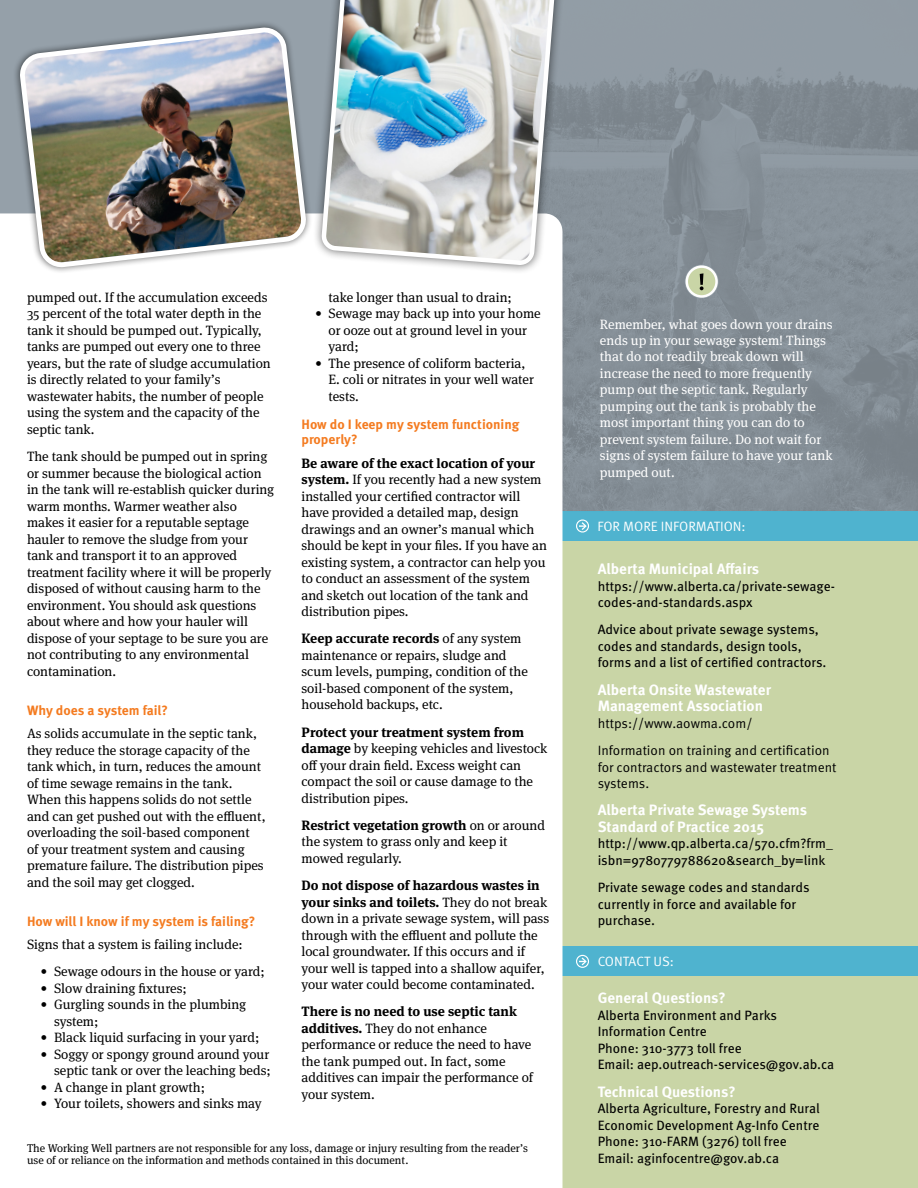
<style>
.page{position:relative;width:918px;height:1188px;background:#fff}
.page>*{position:absolute;margin:0;border:0;box-sizing:border-box;transform-origin:0 0}
.t1{font:700 15px/16.5px "Meta OT";color:#fff}
.t2{font:13.5px/16.5px "Meta Serif OT";color:#000}
.t3{font:13.5px/16.5px "Meta OT";color:#000}
.t4{font:13.5px/16.5px "Meta Serif OT";color:#fff}
.t5{font:13.5px/27.3px "Meta OT";color:#000}
.t6{font:700 13.5px/15px "Meta OT";color:#f47b20}
.t7{font:13.5px "Meta OT";color:#fff}
.t8{font:11.25px/12px "Meta Serif OT";color:#000}
.s1{font-weight:700}
</style>
<div class="page">
<div style="left:562px;top:514px;width:356px;height:674px;background:#c9d5a6"></div>
<div style="left:562px;top:511px;width:356px;height:30px;background:#4fb3cf"></div>
<div style="left:576px;top:519px;width:13px;height:14px;border:1px solid #fff;border-radius:50%"></div>
<svg style="left:579px;top:522px;width:8px;height:8px"></svg>
<div style="left:562px;top:946px;width:356px;height:30px;background:#4fb3cf"></div>
<div style="left:576px;top:955px;width:13px;height:13px;border:1px solid #fff;border-radius:50%"></div>
<svg style="left:579px;top:958px;width:8px;height:7px"></svg>
<div style="left:13px;top:21px;width:300px;height:253px;background:#000;opacity:.6"></div>
<img style="left:21px;top:29px;width:284px;height:237px">
<img style="left:562px;top:0;width:356px;height:511px">
<div style="left:312px;top:0;width:253px;height:274px;background:#000;opacity:.6"></div>
<img style="left:319px;top:0;width:240px;height:268px">
<div style="left:685px;top:265px;width:34px;height:33px;border:4px solid #95a0a9;border-radius:50%"></div>
<svg style="left:687px;top:266px;width:30px;height:31px"></svg>
<div style="left:686px;top:265px;width:32px;height:33px;border:2px solid #fff;border-radius:50%"></div>
<svg style="left:700px;top:273px;width:4px;height:17px"></svg>
<p class="t2" style="left:27px;top:289px;width:245px">pumped out. If the accumulation exceeds 35 percent of the total water depth in the tank it should be pumped out. Typically, tanks are pumped out every one to three years, but the rate of sludge accumulation is directly related to your family’s wastewater habits, the number of people using the system and the capacity of the septic tank.</p>
<p class="t2" style="left:27px;top:448px;width:249px">The tank should be pumped out in spring or summer because the biological action in the tank will re-establish quicker during warm months. Warmer weather also makes it easier for a reputable septage hauler to remove the sludge from your tank and transport it to an approved treatment facility where it will be properly disposed of without causing harm to the environment. You should ask questions about where and how your hauler will dispose of your septage to be sure you are not contributing to any environmental contamination.</p>
<p class="t6" style="left:27px;top:703px;width:142px">Why does a system fail?</p>
<p class="t2" style="left:27px;top:726px;width:240px">As solids accumulate in the septic tank, they reduce the storage capacity of the tank which, in turn, reduces the amount of time sewage remains in the tank.<br>When this happens solids do not settle and can get pushed out with the effluent, overloading the soil-based component<br>of your treatment system and causing premature failure. The distribution pipes and the soil may get clogged.</p>
<p class="t6" style="left:27px;top:914px;width:230px">How will I know if my system is failing?</p>
<p class="t2" style="left:27px;top:937px;width:217px">Signs that a system is failing include:</p>
<p class="t2" style="left:40px;top:964px;width:226px">• Sewage odours in the house or yard;</p>
<p class="t2" style="left:40px;top:980px;width:148px">• Slow draining fixtures;</p>
<p class="t2" style="left:54px;top:997px;width:194px;text-indent:-14px">• Gurgling sounds in the plumbing system;</p>
<p class="t2" style="left:40px;top:1030px;width:220px">• Black liquid surfacing in your yard;</p>
<p class="t2" style="left:40px;top:1046px;width:232px;text-align:right">• Soggy or spongy ground around your septic tank or over the leaching beds;</p>
<p class="t2" style="left:40px;top:1079px;width:166px">• A change in plant growth;</p>
<p class="t2" style="left:40px;top:1096px;width:223px">• Your toilets, showers and sinks may</p>
<p class="t2" style="left:328px;top:289px;width:185px">take longer than usual to drain;</p>
<p class="t2" style="left:328px;top:306px;width:214px;text-indent:-14px">• Sewage may back up into your home or ooze out at ground level in your yard;</p>
<p class="t2" style="left:328px;top:355px;width:207px;text-indent:-14px">• The presence of coliform bacteria,<br>E. coli or nitrates in your well water tests.</p>
<p class="t6" style="left:302px;top:417px;width:219px">How do I keep my system functioning properly?</p>
<p class="t2" style="left:302px;top:455px;width:247px"><span class="s1">Be aware of the exact location of your system.</span> If you recently had a new system installed your certified contractor will have provided a detailed map, design drawings and an owner’s manual which should be kept in your files. If you have an existing system, a contractor can help you to conduct an assessment of the system and sketch out location of the tank and distribution pipes.</p>
<p class="t2" style="left:302px;top:631px;width:228px"><span class="s1">Keep accurate records</span> of any system maintenance or repairs, sludge and scum levels, pumping, condition of the soil-based component of the system, household backups, etc.</p>
<p class="t2" style="left:302px;top:724px;width:247px"><span class="s1">Protect your treatment system from damage</span> by keeping vehicles and livestock off your drain field. Excess weight can compact the soil or cause damage to the distribution pipes.</p>
<p class="t2" style="left:302px;top:817px;width:245px"><span class="s1">Restrict vegetation growth</span> on or around the system to grass only and keep it mowed regularly.</p>
<p class="t2" style="left:302px;top:878px;width:249px"><span class="s1">Do not dispose of hazardous wastes in your sinks and toilets.</span> They do not break down in a private sewage system, will pass through with the effluent and pollute the local groundwater. If this occurs and if your well is tapped into a shallow aquifer, your water could become contaminated.</p>
<p class="t2" style="left:302px;top:1004px;width:233px"><span class="s1">There is no need to use septic tank additives.</span> They do not enhance performance or reduce the need to have the tank pumped out. In fact, some additives can impair the performance of your system.</p>
<p class="t8" style="left:27px;top:1143px;width:503px">The Working Well partners are not responsible for any loss, damage or injury resulting from the reader’s use of or reliance on the information and methods contained in this document.</p>
<p class="t4" style="left:600px;top:316px;width:234px">Remember, what goes down your drains ends up in your sewage system! Things that do not readily break down will increase the need to more frequently pump out the septic tank. Regularly pumping out the tank is probably the most important thing you can do to prevent system failure. Do not wait for signs of system failure to have your tank pumped out.</p>
<p class="t7" style="left:598px;top:519px;width:150px">FOR MORE INFORMATION:</p>
<p class="t1" style="left:598px;top:561px;width:163px">Alberta Municipal Affairs</p>
<p class="t3" style="left:598px;top:578px;width:239px">https://www.alberta.ca/private-sewage&shy;codes-and-standards.aspx</p>
<p class="t3" style="left:598px;top:622px;width:230px">Advice about private sewage systems, codes and standards, design tools, forms and a list of certified contractors.</p>
<p class="t1" style="left:598px;top:681px;width:175px">Alberta Onsite Wastewater<br>Management Association</p>
<p class="t5" style="left:598px;top:710px;width:233px">https://www.aowma.com/<br>Information on training and certification</p>
<p class="t5" style="left:598px;top:759px;width:240px;line-height:16.5px">for contractors and wastewater treatment systems.</p>
<p class="t1" style="left:598px;top:802px;width:211px">Alberta Private Sewage Systems<br>Standard of Practice 2015</p>
<p class="t3" style="left:598px;top:835px;width:237px">http://www.qp.alberta.ca/570.cfm?frm_ isbn=9780779788620&amp;search_by=link</p>
<p class="t3" style="left:598px;top:879px;width:213px">Private sewage codes and standards currently in force and available for purchase.</p>
<p class="t7" style="left:598px;top:953px;width:78px">CONTACT US:</p>
<p class="t1" style="left:598px;top:990px;width:130px">General Questions?</p>
<p class="t3" style="left:598px;top:1007px;width:238px">Alberta Environment and Parks<br>Information Centre<br>Phone: 310-3773 toll free<br>Email: aep.outreach-services@gov.ab.ca</p>
<p class="t1" style="left:598px;top:1083px;width:139px">Technical Questions?</p>
<p class="t3" style="left:598px;top:1100px;width:224px">Alberta Agriculture, Forestry and Rural Economic Development Ag-Info Centre Phone: 310-FARM (3276) toll free Email: aginfocentre@gov.ab.ca</p>
</div>
